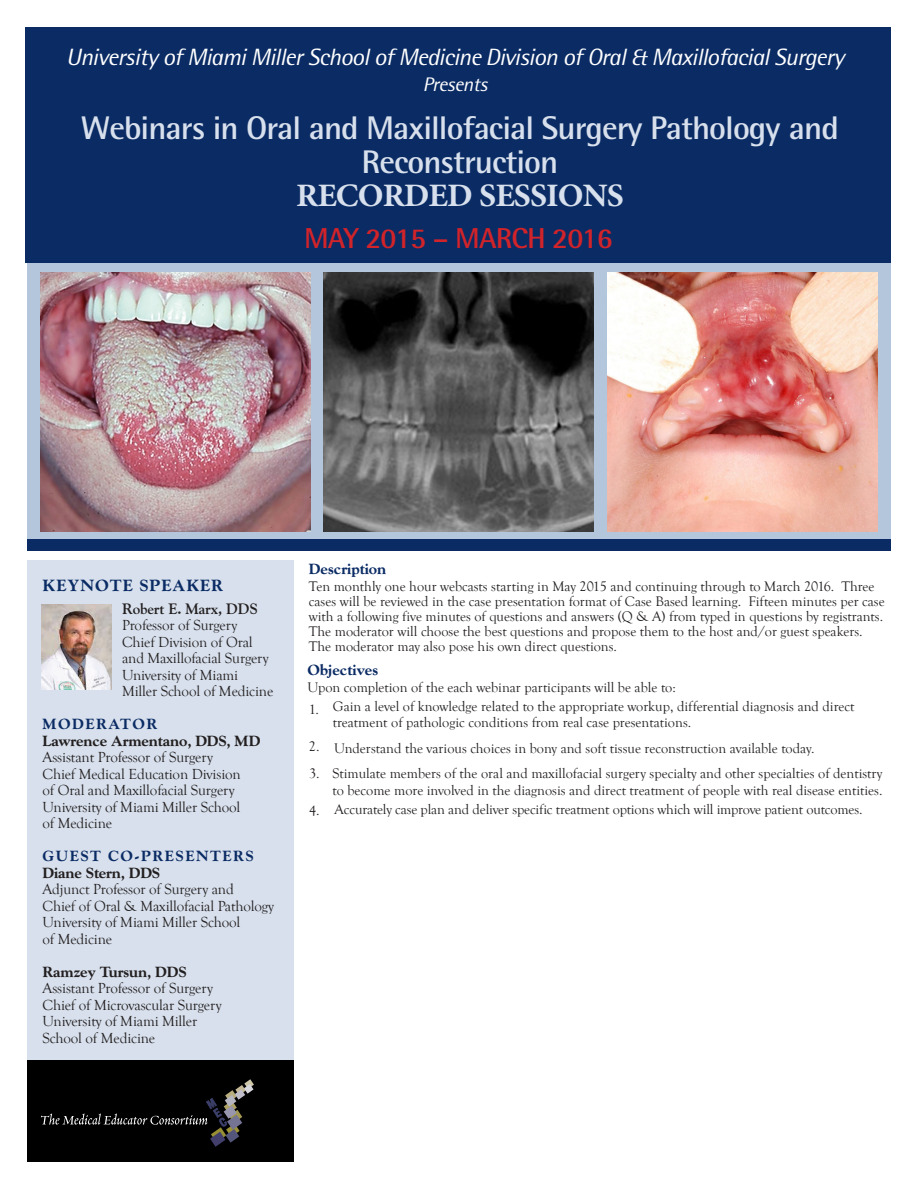
<style>
.page{position:relative;width:918px;height:1188px;background:#fff}
.page>*{position:absolute;margin:0;border:0;box-sizing:border-box;transform-origin:0 0}
.t1{font:700 32.85px/33.6px "Rotis Semi Sans";letter-spacing:-.03em;color:#d7e0ec;text-align:center}
.t2{font:700 28.8px "Rotis Semi Sans";letter-spacing:-.03em;color:#d1232a}
.t3{font:italic 23.55px "Rotis Semi Sans";letter-spacing:-.03em;color:#fff}
.t4{font:italic 19.65px "Rotis Semi Sans";letter-spacing:-.03em;color:#fff}
.t5{font:800 16.5px "Goudy";letter-spacing:.06em;color:#0a2b64}
.t6{font:15px/16.5px "Goudy Old Style T";letter-spacing:-.01em;color:#231f20}
.t7{font:800 15px "Goudy";letter-spacing:-.01em;color:#231f20}
.t8{font:800 15px "Goudy";letter-spacing:.1em;color:#0a2b64}
.t9{font:800 15px "Goudy";color:#0a2b64}
.t10{font:700 15px "Goudy";letter-spacing:-.01em;color:#231f20}
.t11{font:14.25px/14.9px "Goudy Old Style T";color:#231f20}
.s1{font-family:"Minion Pro"}
</style>
<div class="page">
<div style="left:27px;top:561px;width:267px;height:601px;background:#d7e0ec"></div>
<div style="left:27px;top:1060px;width:267px;height:102px;background:#000001"></div>
<svg style="left:41px;top:1079px;width:213px;height:68px"></svg>
<div style="left:27px;top:255px;width:864px;height:292px;background:#b4c6db"></div>
<div style="left:26px;top:27px;width:865px;height:235px;background:#0a2b64"></div>
<img style="left:608px;top:272px;width:270px;height:259px">
<img style="left:40px;top:272px;width:270px;height:259px">
<img style="left:324px;top:273px;width:270px;height:259px">
<img style="left:42px;top:605px;width:70px;height:85px">
<div style="left:27px;top:539px;width:864px;height:12px;background:#0a2b64"></div>
<p class="t3" style="left:66px;top:42px;width:779px">University of Miami Miller School of Medicine Division of Oral &amp; Maxillofacial Surgery</p>
<p class="t4" style="left:423px;top:72px;width:66px">Presents</p>
<p class="t1" style="left:81px;top:111px;width:759px">Webinars in Oral and Maxillofacial Surgery Pathology and<br>Reconstruction<br><span class="s1">RECORDED SESSIONS</span></p>
<p class="t2" style="left:304px;top:221px;width:310px">MAY 2015 – MARCH 2016</p>
<p class="t5" style="left:43px;top:576px;width:182px">KEYNOTE SPEAKER</p>
<p class="t10" style="left:122px;top:600px;width:137px">Robert E. Marx, DDS</p>
<p class="t6" style="left:122px;top:618px;width:117px">Professor of Surgery</p>
<p class="t6" style="left:122px;top:634px;width:148px">Chief Division of Oral and Maxillofacial Surgery</p>
<p class="t6" style="left:122px;top:667px;width:118px">University of Miami</p>
<p class="t6" style="left:122px;top:684px;width:153px">Miller School of Medicine</p>
<p class="t8" style="left:43px;top:716px;width:116px">MODERATOR</p>
<p class="t7" style="left:43px;top:732px;width:219px">Lawrence Armentano, DDS, MD</p>
<p class="t6" style="left:43px;top:750px;width:172px">Assistant Professor of Surgery</p>
<p class="t6" style="left:43px;top:766px;width:200px">Chief Medical Education Division</p>
<p class="t6" style="left:43px;top:783px;width:194px">of Oral and Maxillofacial Surgery</p>
<p class="t6" style="left:43px;top:799px;width:199px">University of Miami Miller School</p>
<p class="t6" style="left:43px;top:816px;width:71px">of Medicine</p>
<p class="t8" style="left:43px;top:848px;width:213px">GUEST CO-PRESENTERS</p>
<p class="t7" style="left:43px;top:864px;width:119px">Diane Stern, DDS</p>
<p class="t6" style="left:43px;top:882px;width:193px">Adjunct Professor of Surgery and</p>
<p class="t6" style="left:43px;top:898px;width:233px">Chief of Oral &amp; Maxillofacial Pathology</p>
<p class="t6" style="left:43px;top:915px;width:199px">University of Miami Miller School</p>
<p class="t6" style="left:43px;top:931px;width:71px">of Medicine</p>
<p class="t7" style="left:43px;top:963px;width:146px">Ramzey Tursun, DDS</p>
<p class="t6" style="left:43px;top:981px;width:172px">Assistant Professor of Surgery</p>
<p class="t6" style="left:43px;top:997px;width:181px">Chief of Microvascular Surgery</p>
<p class="t6" style="left:43px;top:1014px;width:156px">University of Miami Miller</p>
<p class="t6" style="left:43px;top:1030px;width:114px">School of Medicine</p>
<p class="t9" style="left:309px;top:560px;width:79px">Description</p>
<p class="t11" style="left:309px;top:579px;width:577px">Ten monthly one hour webcasts starting in May 2015 and continuing through to March 2016. Three cases will be reviewed in the case presentation format of Case Based learning. Fifteen minutes per case with a following five minutes of questions and answers (Q &amp; A) from typed in questions by registrants.<br>The moderator will choose the best questions and propose them to the host and/or guest speakers.<br>The moderator may also pose his own direct questions.</p>
<p class="t9" style="left:307px;top:661px;width:72px">Objectives</p>
<p class="t11" style="left:307px;top:680px;width:370px">Upon completion of the each webinar participants will be able to:</p>
<p class="t11" style="left:333px;top:698px;width:523px;line-height:16.5px;text-indent:-24px">1. Gain a level of knowledge related to the appropriate workup, differential diagnosis and direct treatment of pathologic conditions from real case presentations.</p>
<p class="t11" style="left:309px;top:741px;width:507px">2. Understand the various choices in bony and soft tissue reconstruction available today.</p>
<p class="t11" style="left:309px;top:766px;width:575px;line-height:16.5px;text-align:right">3. Stimulate members of the oral and maxillofacial surgery specialty and other specialties of dentistry to become more involved in the diagnosis and direct treatment of people with real disease entities.</p>
<p class="t11" style="left:309px;top:802px;width:555px">4. Accurately case plan and deliver specific treatment options which will improve patient outcomes.</p>
</div>
